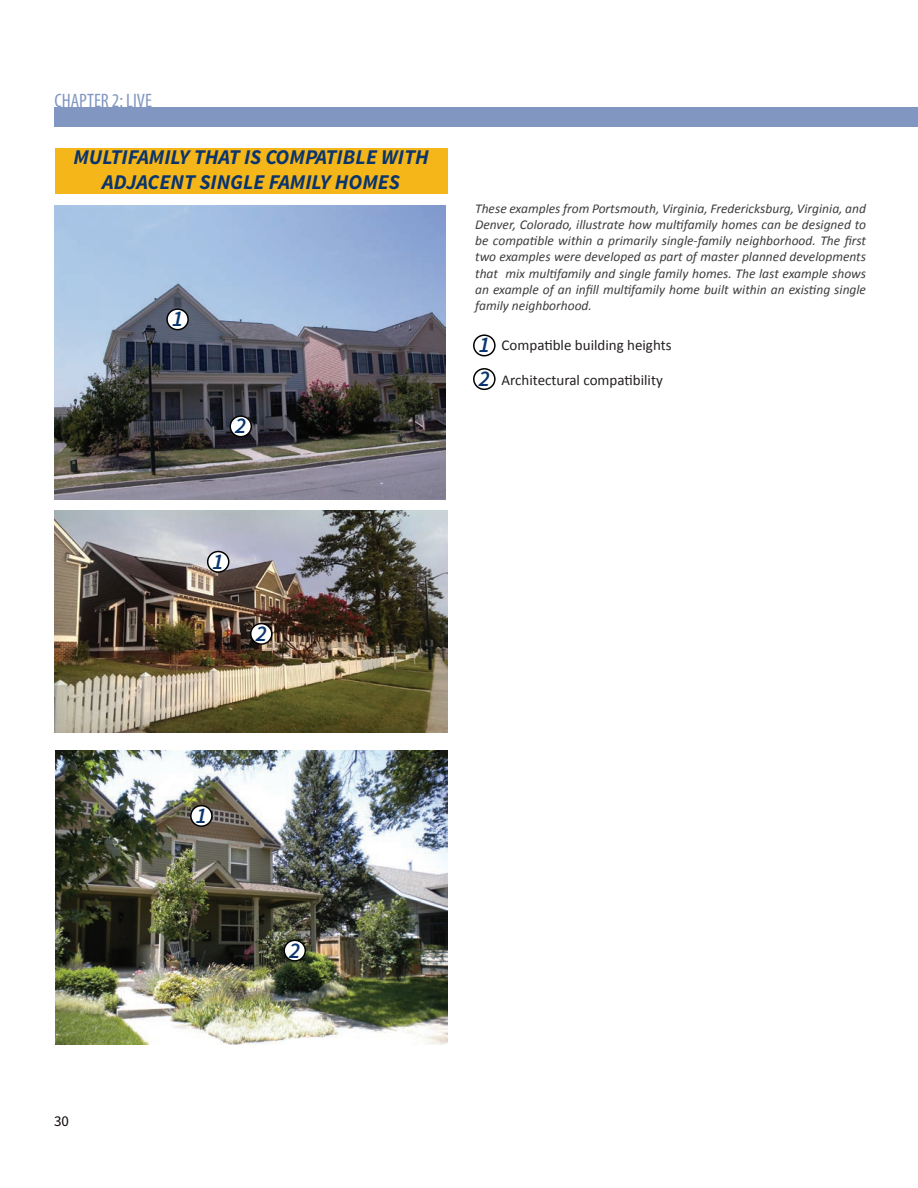
<style>
.page{position:relative;width:918px;height:1188px;background:#fff}
.page>*{position:absolute;margin:0;border:0;box-sizing:border-box;transform-origin:0 0}
.t1{font:italic 600 22.5px/33.6px "Source Sans Pro";color:#0a346d}
.t2{font:italic 700 21px/25.2px "Source Sans Pro";color:#0a346d;text-align:center}
.t3{font:condensed 19.5px "Myriad Pro";color:#8197c1}
.t4{font:15px "Calibri";color:#231f20}
.t5{font:15px "Source Sans Pro";color:#0e0608}
.t6{font:italic 13.5px/16.2px "Calibri";color:#3e3e3f;text-align:justify}
</style>
<div class="page">
<div style="left:54px;top:107px;width:864px;height:20px;background:#8197c1"></div>
<img style="left:55px;top:751px;width:392px;height:294px">
<img style="left:54px;top:205px;width:392px;height:294px">
<div style="left:55px;top:148px;width:392px;height:46px;background:#f5b619"></div>
<img style="left:55px;top:510px;width:392px;height:222px">
<div style="left:473px;top:334px;width:23px;height:22px;border:2px solid #000;border-radius:50%"></div>
<div style="left:473px;top:368px;width:23px;height:22px;border:2px solid #000;border-radius:50%"></div>
<div style="left:167px;top:309px;width:21px;height:21px;background:#fff;border-radius:50%"></div>
<div style="left:166px;top:308px;width:23px;height:22px;border:2px solid #000;border-radius:50%"></div>
<div style="left:208px;top:552px;width:21px;height:20px;background:#fff;border-radius:50%"></div>
<div style="left:207px;top:551px;width:22px;height:22px;border:2px solid #000;border-radius:50%"></div>
<div style="left:191px;top:806px;width:21px;height:20px;background:#fff;border-radius:50%"></div>
<div style="left:190px;top:805px;width:23px;height:22px;border:2px solid #000;border-radius:50%"></div>
<div style="left:230px;top:416px;width:21px;height:21px;background:#fff;border-radius:50%"></div>
<div style="left:230px;top:415px;width:22px;height:22px;border:2px solid #000;border-radius:50%"></div>
<div style="left:251px;top:624px;width:21px;height:20px;background:#fff;border-radius:50%"></div>
<div style="left:250px;top:623px;width:23px;height:22px;border:2px solid #000;border-radius:50%"></div>
<div style="left:284px;top:940px;width:21px;height:21px;background:#fff;border-radius:50%"></div>
<div style="left:284px;top:940px;width:22px;height:22px;border:2px solid #000;border-radius:50%"></div>
<h3 class="t3" style="left:55px;top:89px;width:99px">CHAPTER 2: LIVE</h3>
<h2 class="t2" style="left:73px;top:145px;width:357px">MULTIFAMILY THAT IS COMPATIBLE WITH<br>ADJACENT SINGLE FAMILY HOMES</h2>
<h1 class="t1" style="left:172px;top:302px;width:13px">1</h1>
<h1 class="t1" style="left:235px;top:409px;width:13px">2</h1>
<p class="t6" style="left:475px;top:200px;width:392px">These examples from Portsmouth, Virginia, Fredericksburg, Virginia, and Denver, Colorado, illustrate how multifamily homes can be designed to be compatible within a primarily single-family neighborhood. The first two examples were developed as part of master planned developments that mix multifamily and single family homes. The last example shows an example of an infill multifamily home built within an existing single family neighborhood.</p>
<p class="t4" style="left:502px;top:336px;width:172px">Compatible building heights</p>
<p class="t4" style="left:502px;top:370px;width:163px">Architectural compatibility</p>
<h1 class="t1" style="left:479px;top:328px;width:13px">1<br>2</h1>
<h1 class="t1" style="left:213px;top:544px;width:13px">1</h1>
<h1 class="t1" style="left:256px;top:617px;width:13px">2</h1>
<p class="t5" style="left:54px;top:1111px;width:16px">30</p>
<h1 class="t1" style="left:196px;top:799px;width:13px">1</h1>
<h1 class="t1" style="left:289px;top:933px;width:13px">2</h1>
</div>
